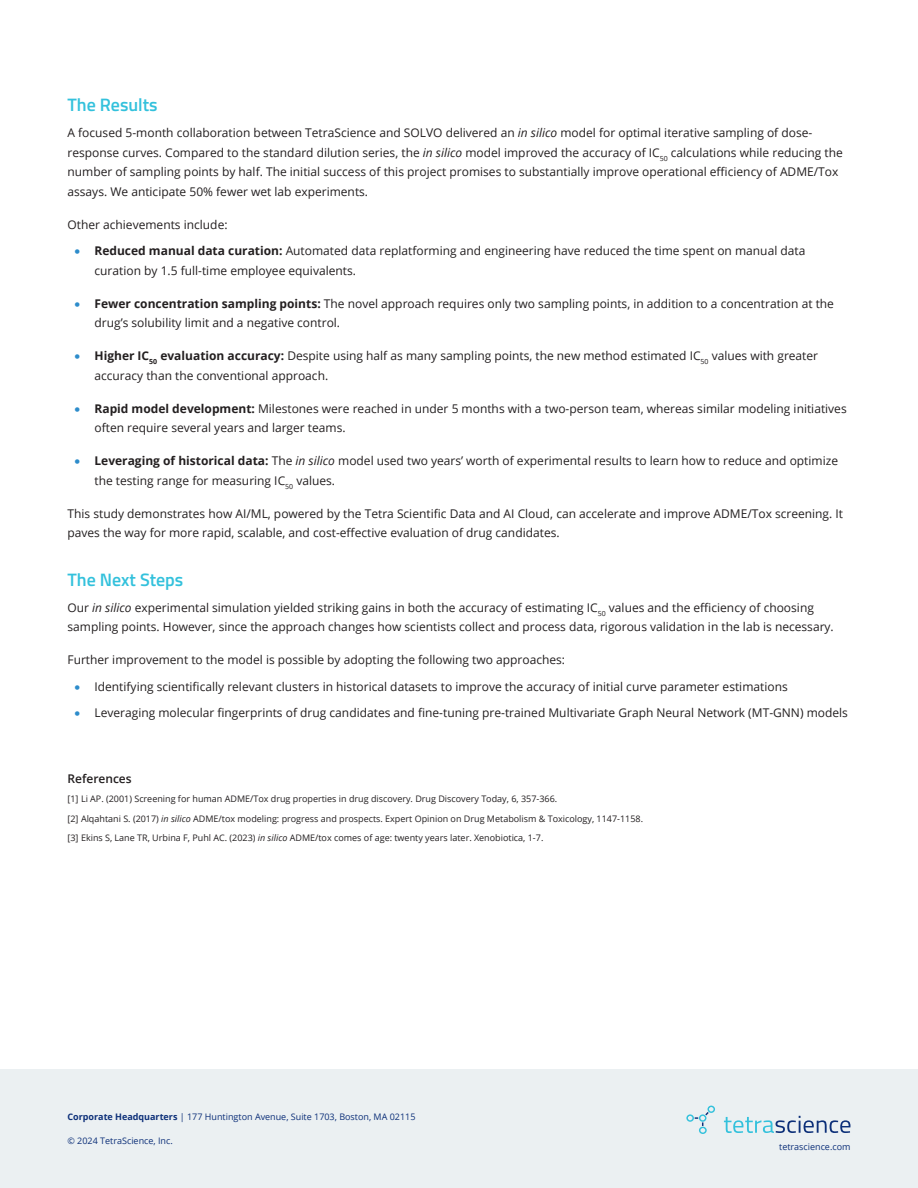
<style>
.page{position:relative;width:918px;height:1188px;background:#fff}
.page>*{position:absolute;margin:0;border:0;box-sizing:border-box;transform-origin:0 0}
.Heading_-_Body_H1{font:600 18px "Titillium Web";color:#33c1dc}
.t1{font:12px/19.5px "Open Sans";color:#231f20}
.Reference_Header{font:600 12px "Open Sans";color:#231f20}
.t2{font:9px "Open Sans";color:#231f20}
.t3{font:9px "Open Sans";color:#0d3079}
.s1{font-style:italic}
.s2{font-family:"Arial";font-size:18px;color:#2d8ccb}
.s3{font-weight:700}
</style>
<div class="page">
<div style="left:0;top:1069px;width:918px;height:119px;background:#ebf0f2"></div>
<svg style="left:686px;top:1106px;width:164px;height:28px"></svg>
<p class="Heading_-_Body_H1" style="left:68px;top:91px;width:92px">The Results</p>
<p class="t1" style="left:68px;top:123px;width:777px">A focused 5-month collaboration between TetraScience and SOLVO delivered an <span class="s1">in silico</span> model for optimal iterative sampling of dose&shy;response curves. Compared to the standard dilution series, the <span class="s1">in silico</span> model improved the accuracy of IC<sub>50</sub> calculations while reducing the number of sampling points by half. The initial success of this project promises to substantially improve operational efficiency of ADME/Tox assays. We anticipate 50% fewer wet lab experiments.</p>
<p class="t1" style="left:68px;top:214px;width:162px">Other achievements include:</p>
<p class="t1" style="left:94px;top:241px;width:712px;text-indent:-20px"><span class="s2">•</span> <span class="s3">Reduced manual data curation:</span> Automated data replatforming and engineering have reduced the time spent on manual data curation by 1.5 full-time employee equivalents.</p>
<p class="t1" style="left:94px;top:293px;width:741px;text-indent:-20px"><span class="s2">•</span> <span class="s3">Fewer concentration sampling points:</span> The novel approach requires only two sampling points, in addition to a concentration at the drug’s solubility limit and a negative control.</p>
<p class="t1" style="left:94px;top:346px;width:725px;text-indent:-20px"><span class="s2">•</span> <span class="s3">Higher IC</span><sub>50</sub> <span class="s3">evaluation accuracy:</span> Despite using half as many sampling points, the new method estimated IC<sub>50</sub> values with greater accuracy than the conventional approach.</p>
<p class="t1" style="left:94px;top:398px;width:754px;text-indent:-20px"><span class="s2">•</span> <span class="s3">Rapid model development:</span> Milestones were reached in under 5 months with a two-person team, whereas similar modeling initiatives often require several years and larger teams.</p>
<p class="t1" style="left:94px;top:451px;width:745px;text-indent:-20px"><span class="s2">•</span> <span class="s3">Leveraging of historical data:</span> The <span class="s1">in silico</span> model used two years’ worth of experimental results to learn how to reduce and optimize the testing range for measuring IC<sub>50</sub> values.</p>
<p class="t1" style="left:68px;top:503px;width:777px">This study demonstrates how AI/ML, powered by the Tetra Scientific Data and AI Cloud, can accelerate and improve ADME/Tox screening. It paves the way for more rapid, scalable, and cost-effective evaluation of drug candidates.</p>
<p class="Heading_-_Body_H1" style="left:68px;top:566px;width:117px">The Next Steps</p>
<p class="t1" style="left:68px;top:598px;width:768px">Our <span class="s1">in silico</span> experimental simulation yielded striking gains in both the accuracy of estimating IC<sub>50</sub> values and the efficiency of choosing sampling points. However, since the approach changes how scientists collect and process data, rigorous validation in the lab is necessary.</p>
<p class="t1" style="left:68px;top:650px;width:499px">Further improvement to the model is possible by adopting the following two approaches:</p>
<p class="t1" style="left:74px;top:676px;width:715px"><span class="s2">•</span> Identifying scientifically relevant clusters in historical datasets to improve the accuracy of initial curve parameter estimations</p>
<p class="t1" style="left:74px;top:703px;width:775px"><span class="s2">•</span> Leveraging molecular fingerprints of drug candidates and fine-tuning pre-trained Multivariate Graph Neural Network (MT-GNN) models</p>
<p class="Reference_Header" style="left:68px;top:770px;width:66px">References</p>
<p class="t2" style="left:68px;top:793px;width:491px">[1] Li AP. (2001) Screening for human ADME/Tox drug properties in drug discovery. Drug Discovery Today, 6, 357-366.</p>
<p class="t2" style="left:68px;top:813px;width:577px">[2] Alqahtani S. (2017) <span class="s1">in silico</span> ADME/tox modeling: progress and prospects. Expert Opinion on Drug Metabolism &amp; Toxicology, 1147-1158.</p>
<p class="t2" style="left:68px;top:832px;width:477px">[3] Ekins S, Lane TR, Urbina F, Puhl AC. (2023) <span class="s1">in silico</span> ADME/tox comes of age: twenty years later. Xenobiotica, 1-7.</p>
<p class="t3" style="left:68px;top:1111px;width:350px"><span class="s3">Corporate Headquarters</span> | 177 Huntington Avenue, Suite 1703, Boston, MA 02115</p>
<p class="t3" style="left:68px;top:1135px;width:107px">© 2024 TetraScience, Inc.</p>
<p class="t3" style="left:779px;top:1141px;width:73px">tetrascience.com</p>
</div>
